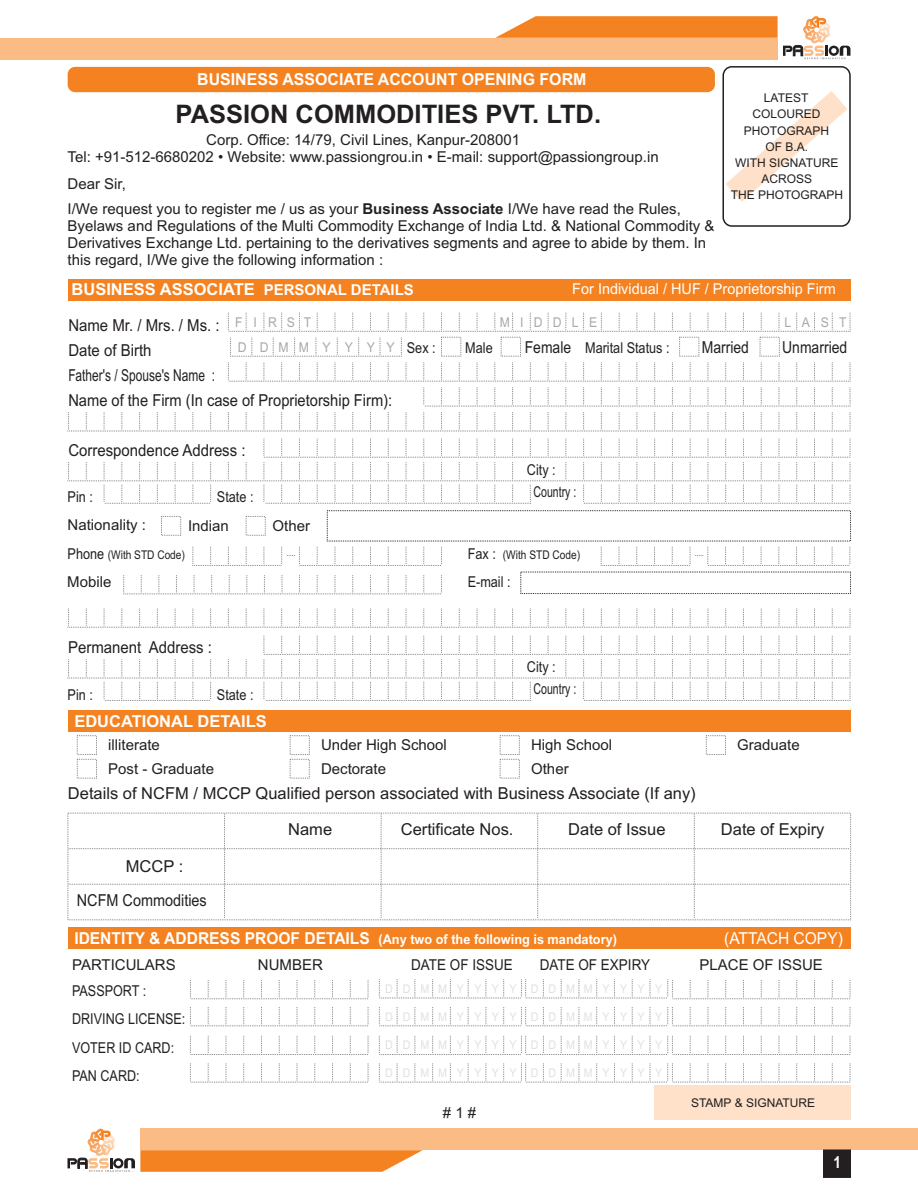
<style>
.page{position:relative;width:918px;height:1188px;background:#fff}
.page>*{position:absolute;margin:0;border:0;box-sizing:border-box;transform-origin:0 0}
.t1{font:700 25.5px "Arial";color:#231f20}
.t2{font:16.5px/34.2px "Arial";color:#231f20}
.t3{font:16.5px/24.9px "Arial";color:#231f20;scale:.91 1}
.t4{font:700 16.5px "Arial";color:#fff}
.t5{font:700 16.5px "Arial";color:#fff;scale:.96 1}
.t6{font:16.5px "Arial";color:#231f20;scale:.84 1}
.t7{font:16.5px "Arial";color:#fff;scale:.94 1}
.t8{font:700 16.5px "Arial Narrow";color:#fff}
.t9{font:15px/16.8px "Arial";color:#231f20}
.t10{font:15px/28.2px "Arial";color:#231f20;scale:.84 1}
.t11{font:15px "Arial";color:#fff;scale:.96 1}
.t12{font:15px "Arial";color:#231f20;scale:.9 1}
.t13{font:15px "Arial";color:#231f20;scale:.71 1}
.t14{font:700 13.5px "Arial";color:#fff;scale:.94 1}
.t15{font:13.5px "Arial";letter-spacing:.88em;color:#a8a9ad;scale:.91 1}
.t16{font:12px/16.2px "Arial";color:#231f20;text-align:center}
.t17{font:12px "Arial";letter-spacing:.92em;color:#e0e1e3;scale:.9 1}
.t18{font:12px "Arial";color:#231f20;scale:.84 1}
.s1{font-weight:700}
.s2{font-size:15px}
.s3{font-size:16.5px}
</style>
<div class="page">
<svg style="left:726px;top:91px;width:121px;height:111px"></svg>
<div style="left:0;top:38px;width:778px;height:21px;background:#fbbb85"></div>
<svg style="left:495px;top:16px;width:355px;height:43px"></svg>
<div style="left:140px;top:1129px;width:778px;height:21px;background:#fbbb85"></div>
<svg style="left:67px;top:1129px;width:356px;height:43px"></svg>
<div style="left:68px;top:928px;width:783px;height:21px;background:#f58220"></div>
<div style="left:68px;top:710px;width:783px;height:21px;background:#f58220"></div>
<div style="left:68px;top:279px;width:783px;height:21px;background:#f58220"></div>
<div style="left:68px;top:67px;width:647px;height:25px;background:#f58220;border-radius:7px"></div>
<div style="left:722px;top:66px;width:129px;height:161px;border:1px solid #231f20;border-radius:9px"></div>
<div style="left:441px;top:337px;width:20px;height:20px;border:1px dashed #808285"></div>
<div style="left:501px;top:337px;width:20px;height:20px;border:1px dashed #808285"></div>
<div style="left:679px;top:337px;width:20px;height:20px;border:1px dashed #808285"></div>
<div style="left:760px;top:337px;width:20px;height:20px;border:1px dashed #808285"></div>
<svg style="left:67px;top:338px;width:784px;height:94px"></svg>
<svg style="left:67px;top:439px;width:784px;height:65px"></svg>
<svg style="left:228px;top:313px;width:623px;height:19px"></svg>
<div style="left:161px;top:516px;width:20px;height:20px;border:1px dashed #808285"></div>
<div style="left:246px;top:516px;width:20px;height:20px;border:1px dashed #808285"></div>
<svg style="left:192px;top:547px;width:250px;height:19px"></svg>
<svg style="left:601px;top:547px;width:249px;height:19px"></svg>
<svg style="left:123px;top:575px;width:319px;height:19px"></svg>
<svg style="left:67px;top:609px;width:784px;height:19px"></svg>
<svg style="left:67px;top:636px;width:784px;height:65px"></svg>
<div style="left:77px;top:735px;width:20px;height:20px;border:1px dashed #808285"></div>
<div style="left:77px;top:759px;width:20px;height:20px;border:1px dashed #808285"></div>
<div style="left:290px;top:735px;width:20px;height:20px;border:1px dashed #808285"></div>
<div style="left:500px;top:735px;width:20px;height:20px;border:1px dashed #808285"></div>
<div style="left:706px;top:735px;width:20px;height:20px;border:1px dashed #808285"></div>
<svg style="left:69px;top:812px;width:781px;height:106px"></svg>
<svg style="left:190px;top:980px;width:179px;height:19px"></svg>
<svg style="left:190px;top:1007px;width:179px;height:19px"></svg>
<svg style="left:190px;top:1036px;width:179px;height:19px"></svg>
<svg style="left:190px;top:1063px;width:179px;height:20px"></svg>
<svg style="left:379px;top:979px;width:472px;height:20px"></svg>
<svg style="left:379px;top:1007px;width:472px;height:19px"></svg>
<svg style="left:379px;top:1036px;width:472px;height:19px"></svg>
<svg style="left:379px;top:1063px;width:472px;height:20px"></svg>
<div style="left:655px;top:1086px;width:196px;height:34px;background:#fee1c8"></div>
<svg style="left:823px;top:1150px;width:28px;height:28px"></svg>
<p class="t5" style="left:197px;top:73px;width:407px">BUSINESS ASSOCIATE ACCOUNT OPENING FORM</p>
<p class="t16" style="left:731px;top:91px;width:114px">LATEST<br>COLOURED<br>PHOTOGRAPH<br>OF B.A.<br>WITH SIGNATURE<br>ACROSS<br>THE PHOTOGRAPH</p>
<h1 class="t1" style="left:176px;top:105px;width:427px">PASSION COMMODITIES PVT. LTD.</h1>
<p class="t9" style="left:68px;top:133px;width:593px;text-align:center">Corp. Office: 14/79, Civil Lines, Kanpur-208001<br>Tel: +91-512-6680202 • Website: www.passiongrou.in • E-mail: support@passiongroup.in</p>
<p class="t9" style="left:68px;top:172px;width:615px;line-height:25.7px">Dear Sir,<br>I/We request you to register me / us as your <span class="s1">Business Associate</span> I/We have read the Rules,</p>
<p class="t9" style="left:68px;top:219px;width:648px">Byelaws and Regulations of the Multi Commodity Exchange of India Ltd. &amp; National Commodity &amp;<br>Derivatives Exchange Ltd. pertaining to the derivatives segments and agree to abide by them. In this regard, I/We give the following information :</p>
<p class="t4" style="left:72px;top:283px;width:344px">BUSINESS ASSOCIATE <span class="s2">PERSONAL DETAILS</span></p>
<p class="t11" style="left:572px;top:283px;width:276px">For Individual / HUF / Proprietorship Firm</p>
<p class="t3" style="left:68px;top:314px;width:358px">Name Mr. / Mrs. / Ms. :<br>Date of Birth<br>Father's / Spouse's Name :<br>Name of the Firm (In case of Proprietorship Firm):</p>
<p class="t3" style="left:68px;top:439px;width:196px">Correspondence Address :</p>
<p class="t15" style="left:235px;top:317px;width:85px">FIRST</p>
<p class="t15" style="left:500px;top:317px;width:109px">MIDDLE</p>
<p class="t15" style="left:784px;top:317px;width:70px">LAST</p>
<p class="t10" style="left:407px;top:335px;width:36px">Sex :</p>
<p class="t10" style="left:465px;top:335px;width:34px">Male</p>
<p class="t10" style="left:525px;top:335px;width:174px"><span class="s3">Female</span> Marital Status :</p>
<p class="t6" style="left:702px;top:341px;width:58px">Married</p>
<p class="t6" style="left:782px;top:341px;width:79px">Unmarried</p>
<p class="t15" style="left:238px;top:342px;width:174px">D D M MYYYY</p>
<p class="t10" style="left:68px;top:484px;width:32px">Pin :</p>
<p class="t10" style="left:217px;top:484px;width:45px">State :</p>
<p class="t10" style="left:527px;top:457px;width:36px">City :</p>
<p class="t13" style="left:533px;top:486px;width:62px">Country :</p>
<p class="t9" style="left:68px;top:517px;width:80px">Nationality :</p>
<p class="t9" style="left:188px;top:518px;width:42px">Indian</p>
<p class="t9" style="left:273px;top:518px;width:39px">Other</p>
<p class="t18" style="left:68px;top:550px;width:141px"><span class="s2">Phone</span> (With STD Code)</p>
<p class="t18" style="left:468px;top:550px;width:135px"><span class="s2">Fax :</span> (With STD Code)</p>
<p class="t9" style="left:67px;top:575px;width:46px">Mobile</p>
<p class="t10" style="left:468px;top:569px;width:53px">E-mail :</p>
<p class="t3" style="left:68px;top:636px;width:160px">Permanent Address :</p>
<p class="t10" style="left:68px;top:682px;width:32px">Pin :</p>
<p class="t10" style="left:217px;top:682px;width:45px">State :</p>
<p class="t10" style="left:527px;top:654px;width:36px">City :</p>
<p class="t13" style="left:533px;top:683px;width:62px">Country :</p>
<p class="t4" style="left:74px;top:715px;width:194px">EDUCATIONAL DETAILS</p>
<p class="t9" style="left:108px;top:734px;width:107px;line-height:23.5px">illiterate<br>Post - Graduate</p>
<p class="t9" style="left:321px;top:734px;width:127px;line-height:23.5px">Under High School<br>Dectorate</p>
<p class="t9" style="left:531px;top:734px;width:82px;line-height:23.5px">High School<br>Other</p>
<p class="t9" style="left:737px;top:738px;width:64px">Graduate</p>
<p class="t2" style="left:68px;top:778px;width:629px">Details of NCFM / MCCP Qualified person associated with Business Associate (If any)</p>
<p class="t2" style="left:77px;top:850px;width:131px;text-indent:49px">MCCP :<br>NCFM Commodities</p>
<p class="t2" style="left:288px;top:813px;width:46px">Name</p>
<p class="t2" style="left:401px;top:813px;width:114px">Certificate Nos.</p>
<p class="t2" style="left:568px;top:813px;width:99px">Date of Issue</p>
<p class="t2" style="left:721px;top:813px;width:105px">Date of Expiry</p>
<p class="t14" style="left:74px;top:934px;width:579px"><span class="s3">IDENTITY &amp; ADDRESS PROOF DETAILS</span> (Any two of the following is mandatory)</p>
<p class="t7" style="left:724px;top:932px;width:128px">(ATTACH COPY)</p>
<p class="t9" style="left:72px;top:958px;width:105px">PARTICULARS</p>
<p class="t9" style="left:258px;top:958px;width:66px">NUMBER</p>
<p class="t12" style="left:411px;top:959px;width:114px">DATE OF ISSUE</p>
<p class="t12" style="left:540px;top:959px;width:124px">DATE OF EXPIRY</p>
<p class="t9" style="left:699px;top:958px;width:125px">PLACE OF ISSUE</p>
<p class="t10" style="left:72px;top:978px;width:136px">PASSPORT :<br>DRIVING LICENSE:<br>VOTER ID CARD:<br>PAN CARD:</p>
<p class="t17" style="left:385px;top:984px;width:310px">DDMMYYYY DDMMYYYY</p>
<p class="t17" style="left:385px;top:1012px;width:310px">DDMMYYYY DDMMYYYY</p>
<p class="t17" style="left:385px;top:1041px;width:310px">DDMMYYYY DDMMYYYY</p>
<p class="t17" style="left:385px;top:1068px;width:310px">DDMMYYYY DDMMYYYY</p>
<p class="t9" style="left:443px;top:1106px;width:35px"># 1 #</p>
<p class="t16" style="left:691px;top:1096px;width:126px">STAMP &amp; SIGNATURE</p>
<p class="t8" style="left:833px;top:1156px;width:9px">1</p>
</div>
